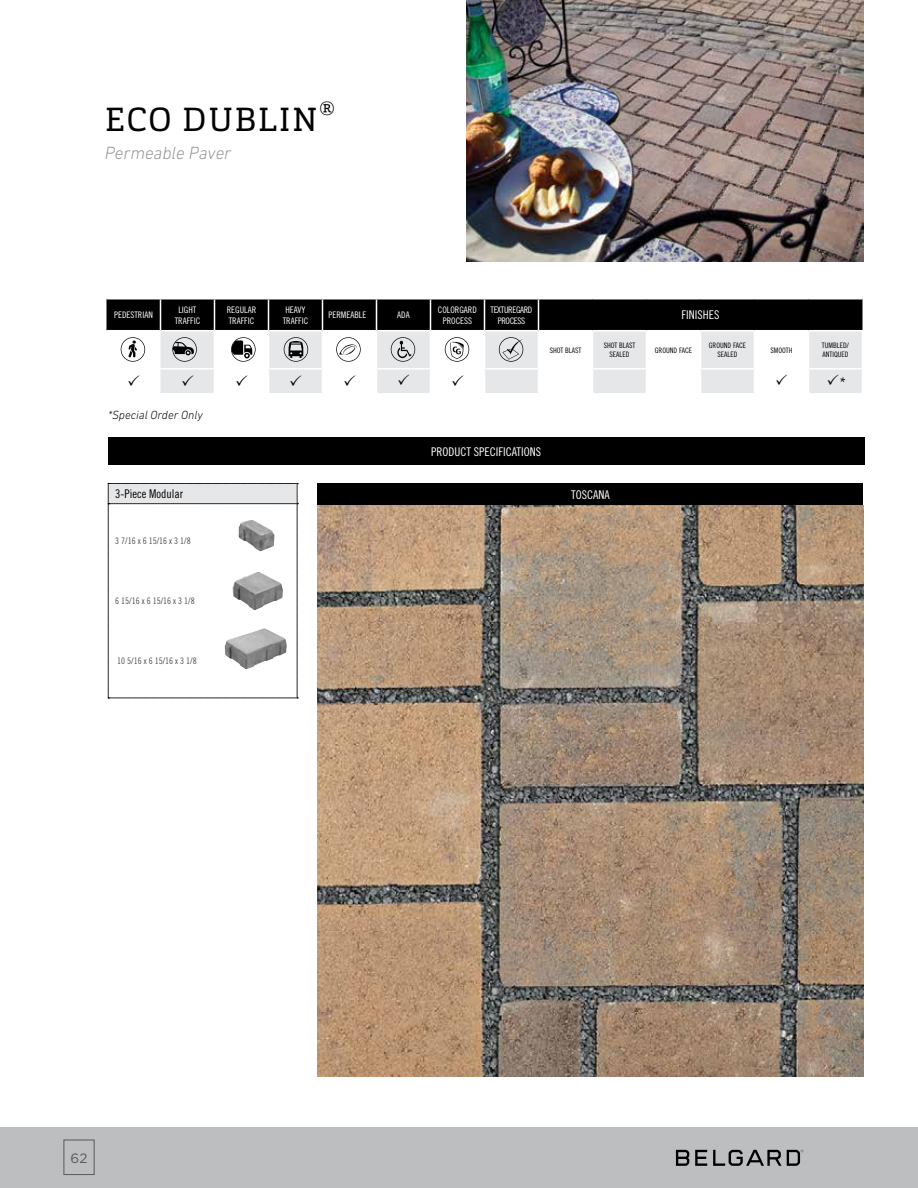
<style>
.page{position:relative;width:918px;height:1188px;background:#fff}
.page>*{position:absolute;margin:0;border:0;box-sizing:border-box;transform-origin:0 0}
.t1{font:33px "Cargan";letter-spacing:.06em;color:#000}
.t2{font:19.2px "Cargan";color:#000}
.t3{font:italic 300 18px "DIN Next W1 G";color:#939598}
.t4{font:13.5px "Gotham";color:#58595b}
.t5{font:italic 300 13.5px "Cargan";color:#000}
.t6{font:12px "Trade Gothic Cond Eighteen";color:#fff}
.t7{font:italic 300 12px "DIN Next W1 G";color:#000}
.t8{font:12px "Trade Gothic Cond Eighteen";color:#000}
.t9{font:9px/10.8px "Trade Gothic Cond Eighteen";color:#fff;text-align:center}
.t10{font:9px "Trade Gothic Cond Eighteen";color:#4d4d4f}
.t11{font:9px/10.8px "Trade Gothic Cond Eighteen";letter-spacing:-.04em;color:#fff;text-align:center}
.t12{font:7.5px/9px "Trade Gothic Cond Eighteen";color:#000;text-align:center}
</style>
<div class="page">
<div style="left:0;top:1128px;width:918px;height:60px;background:#bcbec0"></div>
<div style="left:64px;top:1140px;width:31px;height:35px;border:1px solid #58595b"></div>
<svg style="left:676px;top:1150px;width:13px;height:16px"></svg>
<svg style="left:695px;top:1150px;width:12px;height:16px"></svg>
<svg style="left:713px;top:1150px;width:90px;height:16px"></svg>
<img style="left:466px;top:0;width:398px;height:262px">
<div style="left:108px;top:437px;width:756px;height:28px;background:#000"></div>
<div style="left:106px;top:299px;width:756px;height:31px;background:#000"></div>
<svg style="left:160px;top:331px;width:702px;height:62px;fill:#e6e7e8"></svg>
<hr style="left:160px;top:299px;width:1px;height:31px;background:#fff">
<hr style="left:214px;top:299px;width:1px;height:31px;background:#fff">
<hr style="left:268px;top:299px;width:1px;height:31px;background:#fff">
<hr style="left:322px;top:299px;width:1px;height:31px;background:#fff">
<hr style="left:376px;top:299px;width:1px;height:31px;background:#fff">
<hr style="left:430px;top:299px;width:1px;height:31px;background:#fff">
<hr style="left:484px;top:299px;width:1px;height:31px;background:#fff">
<hr style="left:538px;top:299px;width:1px;height:31px;background:#fff">
<hr style="left:214px;top:331px;width:1px;height:37px;background:#fff">
<hr style="left:268px;top:331px;width:1px;height:37px;background:#fff">
<hr style="left:322px;top:331px;width:1px;height:37px;background:#fff">
<hr style="left:376px;top:331px;width:1px;height:37px;background:#fff">
<hr style="left:430px;top:331px;width:1px;height:37px;background:#fff">
<hr style="left:484px;top:331px;width:1px;height:37px;background:#fff">
<hr style="left:538px;top:331px;width:1px;height:37px;background:#fff">
<hr style="left:592px;top:331px;width:1px;height:37px;background:#fff">
<hr style="left:646px;top:331px;width:1px;height:37px;background:#fff">
<hr style="left:700px;top:331px;width:1px;height:37px;background:#fff">
<hr style="left:754px;top:331px;width:1px;height:37px;background:#fff">
<hr style="left:808px;top:331px;width:1px;height:37px;background:#fff">
<hr style="left:160px;top:368px;width:54px;height:2px;background:#fff">
<hr style="left:214px;top:368px;width:54px;height:2px;background:#fff">
<svg style="left:214px;top:370px;width:1px;height:23px"></svg>
<hr style="left:268px;top:368px;width:54px;height:2px;background:#fff">
<svg style="left:268px;top:370px;width:1px;height:23px"></svg>
<hr style="left:322px;top:368px;width:54px;height:2px;background:#fff">
<svg style="left:322px;top:370px;width:1px;height:23px"></svg>
<hr style="left:376px;top:368px;width:54px;height:2px;background:#fff">
<svg style="left:376px;top:370px;width:1px;height:23px"></svg>
<hr style="left:430px;top:368px;width:54px;height:2px;background:#fff">
<svg style="left:430px;top:370px;width:1px;height:23px"></svg>
<hr style="left:484px;top:368px;width:54px;height:2px;background:#fff">
<svg style="left:484px;top:370px;width:1px;height:23px"></svg>
<hr style="left:538px;top:368px;width:54px;height:2px;background:#fff">
<svg style="left:538px;top:370px;width:1px;height:23px"></svg>
<hr style="left:592px;top:368px;width:54px;height:2px;background:#fff">
<svg style="left:592px;top:370px;width:1px;height:23px"></svg>
<hr style="left:646px;top:368px;width:54px;height:2px;background:#fff">
<svg style="left:646px;top:370px;width:1px;height:23px"></svg>
<hr style="left:700px;top:368px;width:54px;height:2px;background:#fff">
<svg style="left:700px;top:370px;width:1px;height:23px"></svg>
<hr style="left:754px;top:368px;width:54px;height:2px;background:#fff">
<svg style="left:754px;top:370px;width:1px;height:23px"></svg>
<hr style="left:808px;top:368px;width:55px;height:2px;background:#fff">
<svg style="left:808px;top:370px;width:1px;height:23px"></svg>
<svg style="left:391px;top:337px;width:24px;height:25px"></svg>
<svg style="left:445px;top:337px;width:24px;height:25px"></svg>
<svg style="left:499px;top:337px;width:24px;height:25px"></svg>
<svg style="left:121px;top:337px;width:24px;height:25px"></svg>
<svg style="left:172px;top:337px;width:25px;height:25px"></svg>
<svg style="left:231px;top:337px;width:25px;height:25px"></svg>
<svg style="left:284px;top:337px;width:24px;height:25px"></svg>
<svg style="left:336px;top:337px;width:25px;height:25px"></svg>
<svg style="left:108px;top:483px;width:190px;height:216px"></svg>
<img style="left:225px;top:628px;width:62px;height:41px">
<img style="left:233px;top:571px;width:50px;height:39px">
<img style="left:238px;top:520px;width:37px;height:31px">
<div style="left:318px;top:483px;width:545px;height:23px;background:#000"></div>
<img style="left:318px;top:505px;width:545px;height:572px">
<svg style="left:182px;top:375px;width:11px;height:11px"></svg>
<svg style="left:236px;top:375px;width:11px;height:11px"></svg>
<svg style="left:290px;top:375px;width:11px;height:11px"></svg>
<svg style="left:344px;top:375px;width:11px;height:11px"></svg>
<svg style="left:398px;top:375px;width:11px;height:10px"></svg>
<svg style="left:452px;top:375px;width:11px;height:11px"></svg>
<svg style="left:776px;top:375px;width:11px;height:10px"></svg>
<svg style="left:828px;top:375px;width:10px;height:10px"></svg>
<h1 class="t1" style="left:105px;top:98px;width:214px">ECO DUBLIN</h1>
<h2 class="t2" style="left:319px;top:96px;width:17px">®</h2>
<h3 class="t3" style="left:105px;top:143px;width:128px">Permeable Paver</h3>
<p class="t9" style="left:114px;top:310px;width:40px">PEDESTRIAN</p>
<p class="t9" style="left:175px;top:304px;width:27px">LIGHT<br>TRAFFIC</p>
<p class="t9" style="left:227px;top:304px;width:31px;text-align:left">REGULAR<br>TRAFFIC</p>
<p class="t9" style="left:283px;top:304px;width:27px;text-align:left">HEAVY<br>TRAFFIC</p>
<p class="t9" style="left:328px;top:310px;width:39px">PERMEABLE</p>
<p class="t9" style="left:397px;top:310px;width:14px">ADA</p>
<p class="t9" style="left:438px;top:304px;width:40px">COLORGARD<br>PROCESS</p>
<p class="t11" style="left:491px;top:304px;width:43px">TEXTUREGARD<br>PROCESS</p>
<h3 class="t6" style="left:682px;top:308px;width:39px">FINISHES</h3>
<p class="t12" style="left:550px;top:345px;width:33px">SHOT BLAST</p>
<p class="t12" style="left:604px;top:341px;width:33px">SHOT BLAST<br>SEALED</p>
<p class="t12" style="left:655px;top:345px;width:39px">GROUND FACE</p>
<p class="t12" style="left:709px;top:341px;width:39px">GROUND FACE<br>SEALED</p>
<p class="t12" style="left:770px;top:345px;width:24px">SMOOTH</p>
<p class="t12" style="left:822px;top:341px;width:29px;text-align:left">TUMBLED/<br>ANTIQUED</p>
<h3 class="t5" style="left:839px;top:374px;width:7px">*</h3>
<h3 class="t7" style="left:108px;top:408px;width:96px">*Special Order Only</h3>
<h3 class="t8" style="left:115px;top:487px;width:69px">3-Piece Modular</h3>
<p class="t10" style="left:115px;top:536px;width:77px">3 7/16 x 6 15/16 x 3 1/8</p>
<p class="t10" style="left:115px;top:596px;width:81px">6 15/16 x 6 15/16 x 3 1/8</p>
<p class="t10" style="left:117px;top:656px;width:81px">10 5/16 x 6 15/16 x 3 1/8</p>
<h3 class="t6" style="left:431px;top:444px;width:112px">PRODUCT SPECIFICATIONS</h3>
<h3 class="t6" style="left:571px;top:488px;width:40px">TOSCANA</h3>
<h3 class="t4" style="left:71px;top:1151px;width:18px">62</h3>
</div>
